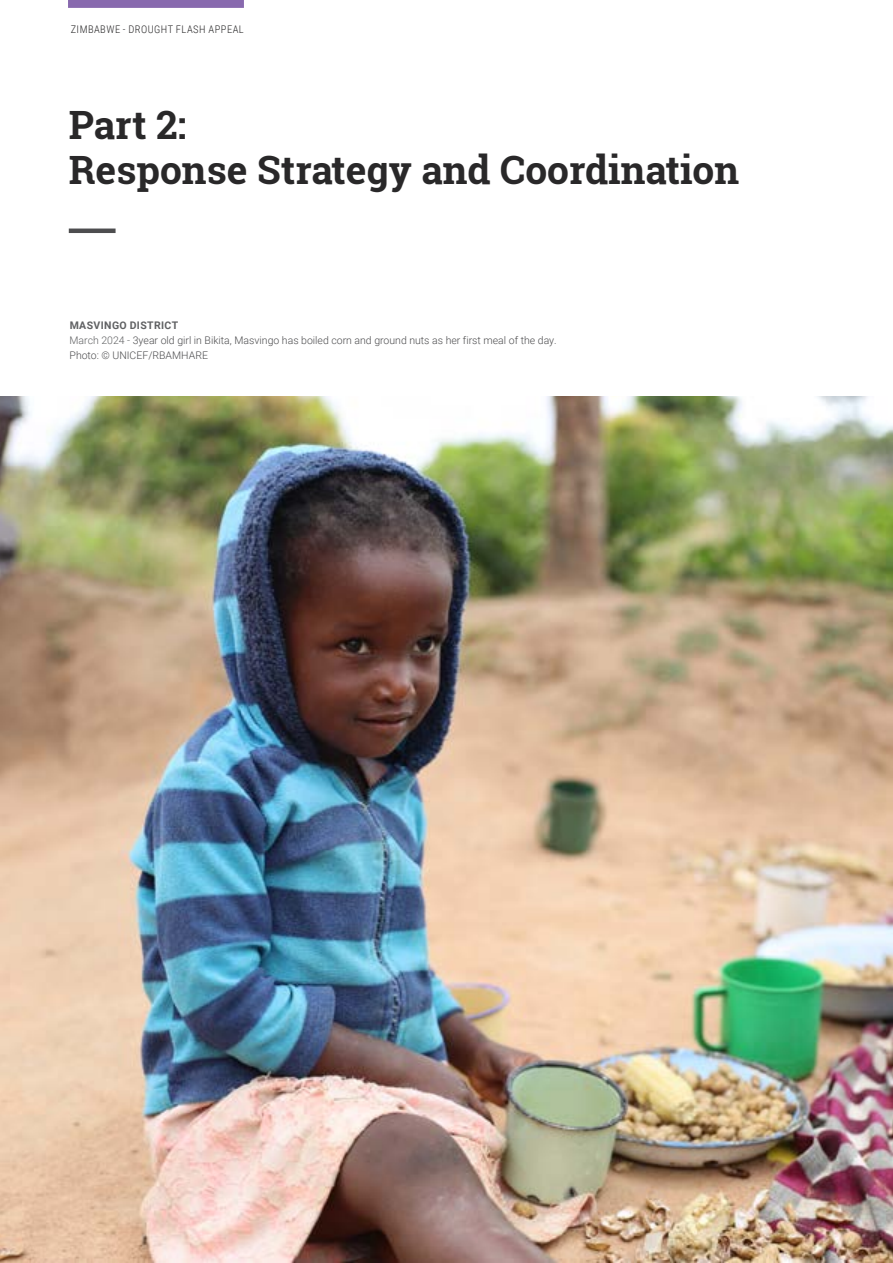
<style>
.page{position:relative;width:893px;height:1263px;background:#fff}
.page>*{position:absolute;margin:0;border:0;box-sizing:border-box;transform-origin:0 0}
.t1{font:700 39px/45px "Roboto Slab";color:#292829}
.t2{font:300 10.5px/15px "Roboto";color:#4c4c4e}
.t3{font:300 10.5px "Roboto Condensed";letter-spacing:.045em;color:#292829}
.s1{font-weight:700;color:#606163}
.s2{color:#606163}
</style>
<div class="page">
<div style="left:68px;top:0;width:176px;height:8px;background:#8869ae"></div>
<hr style="left:69px;top:229px;width:47px;height:4px;background:#4d4d4f">
<img style="left:0;top:396px;width:893px;height:867px">
<p class="t3" style="left:71px;top:22px;width:175px">ZIMBABWE - DROUGHT FLASH APPEAL</p>
<h1 class="t1" style="left:69px;top:101px;width:672px">Part 2:<br>Response Strategy and Coordination</h1>
<p class="t2" style="left:70px;top:317px;width:489px"><span class="s1">MASVINGO DISTRICT<br></span><span class="s2">March 2024 -</span> 3year old girl in Bikita, Masvingo has boiled corn and ground nuts as her first meal of the day.<br>Photo: © UNICEF/RBAMHARE</p>
</div>
